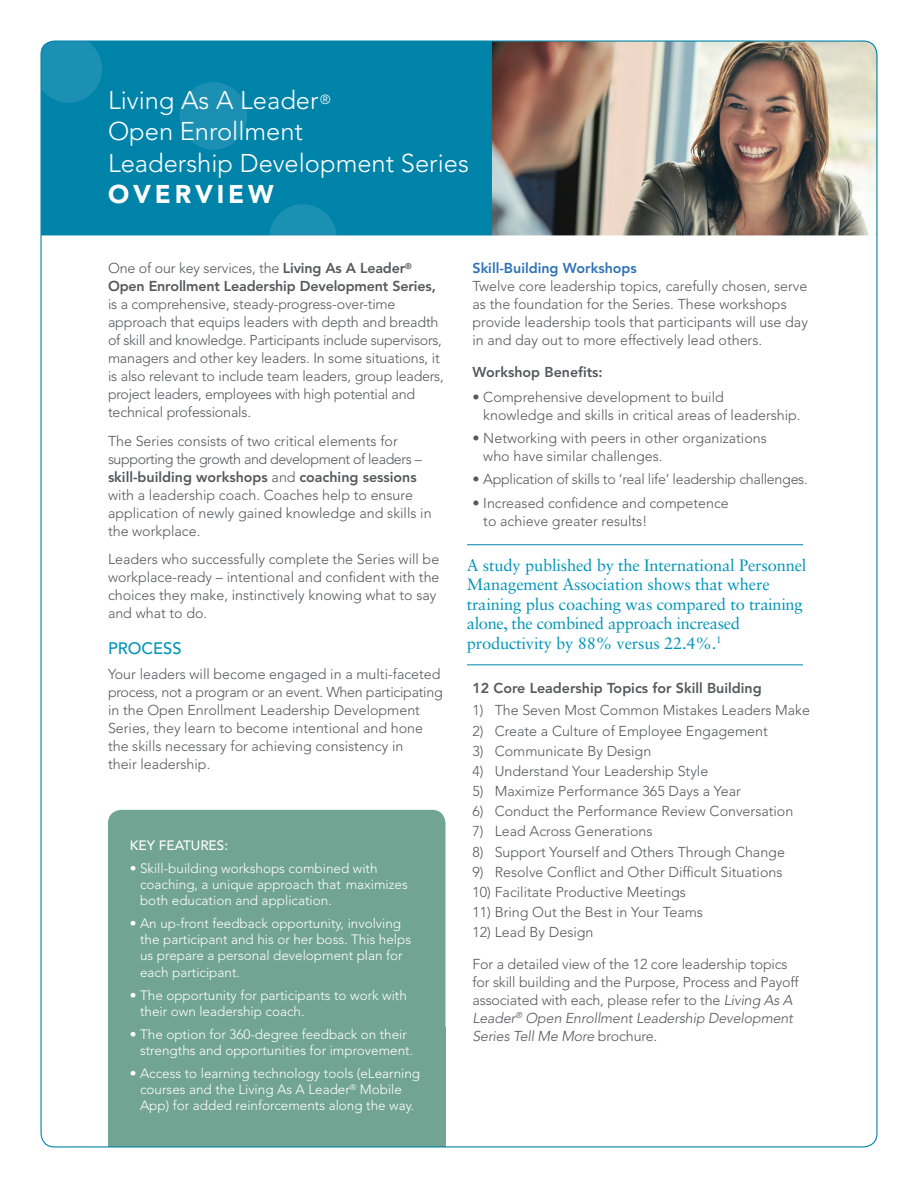
<style>
.page{position:relative;width:918px;height:1188px;background:#fff}
.page>*{position:absolute;margin:0;border:0;box-sizing:border-box;transform-origin:0 0}
.t1{font:300 25.5px "Avenir LT Std";color:#fff}
.t2{font:900 25.5px "Avenir LT Std";letter-spacing:.15em;color:#fff}
.t3{font:16.5px/19.5px "Sabon LT Std";letter-spacing:-.01em;color:#0095b8}
.t4{font:500 16.5px "Avenir LT Std";color:#0095b8}
.t5{font:300 14.25px/18px "Avenir LT Std";color:#57585a}
.t6{font:800 14.25px "Avenir LT Std";color:#57585a}
.t7{font:300 14.25px "Avenir LT Std";letter-spacing:-.02em;color:#57585a}
.t8{font:800 14.25px "Avenir LT Std";color:#2f71b7}
.t9{font:300 13.5px/16.2px "Avenir LT Std";color:#fff}
.t10{font:500 13.5px "Avenir LT Std";color:#fff}
.s1{font-weight:800}
.s2{font-style:italic}
</style>
<div class="page">
<div style="left:108px;top:810px;width:337px;height:300px;background:#71a492;border-radius:14px"></div>
<div style="left:108px;top:1027px;width:338px;height:121px;background:#71a492"></div>
<div style="left:42px;top:42px;width:450px;height:193px;background:#0083a9"></div>
<img style="left:492px;top:42px;width:385px;height:193px">
<svg style="left:269px;top:204px;width:68px;height:68px"></svg>
<div style="left:180px;top:82px;width:67px;height:68px;background:#1c90b2;border-radius:50%"></div>
<svg style="left:35px;top:35px;width:67px;height:68px;background:#2c98b7"></svg>
<hr style="left:467px;top:544px;width:336px;height:1px;background:#0083a9">
<hr style="left:467px;top:664px;width:336px;height:1px;background:#0083a9">
<p class="t1" style="left:108px;top:85px;width:224px">Living As A Leader<sup>®</sup></p>
<p class="t1" style="left:108px;top:116px;width:197px">Open Enrollment</p>
<p class="t1" style="left:108px;top:148px;width:362px">Leadership Development Series</p>
<p class="t2" style="left:108px;top:179px;width:167px">OVERVIEW</p>
<p class="t5" style="left:108px;top:259px;width:337px">One of our key services, the <span class="s1">Living As A Leader</span><sup>® </sup><span class="s1">Open Enrollment Leadership Development Series, </span>is a comprehensive, steady-progress-over-time approach that equips leaders with depth and breadth of skill and knowledge. Participants include supervisors, managers and other key leaders. In some situations, it is also relevant to include team leaders, group leaders, project leaders, employees with high potential and technical professionals.</p>
<p class="t5" style="left:108px;top:432px;width:325px">The Series consists of two critical elements for supporting the growth and development of leaders – <span class="s1">skill-building workshops</span> and <span class="s1">coaching sessions </span>with a leadership coach. Coaches help to ensure application of newly gained knowledge and skills in the workplace.</p>
<p class="t5" style="left:108px;top:550px;width:333px">Leaders who successfully complete the Series will be workplace-ready – intentional and confident with the choices they make, instinctively knowing what to say and what to do.</p>
<p class="t4" style="left:108px;top:639px;width:75px">PROCESS</p>
<p class="t5" style="left:108px;top:665px;width:336px">Your leaders will become engaged in a multi-faceted process, not a program or an event. When participating in the Open Enrollment Leadership Development Series, they learn to become intentional and hone the skills necessary for achieving consistency in<br>their leadership.</p>
<p class="t10" style="left:130px;top:837px;width:100px">KEY FEATURES:</p>
<p class="t9" style="left:140px;top:860px;width:269px;text-indent:-10px">• Skill-building workshops combined with coaching, a unique approach that maximizes both education and application.</p>
<p class="t9" style="left:140px;top:915px;width:273px;text-indent:-10px">• An up-front feedback opportunity, involving the participant and his or her boss. This helps us prepare a personal development plan for each participant.</p>
<p class="t9" style="left:140px;top:987px;width:268px;text-indent:-10px">• The opportunity for participants to work with their own leadership coach.</p>
<p class="t9" style="left:140px;top:1026px;width:275px;text-indent:-10px">• The option for 360-degree feedback on their strengths and opportunities for improvement.</p>
<p class="t9" style="left:130px;top:1065px;width:292px;text-align:center">• Access to learning technology tools (eLearning courses and the Living As A Leader<sup>®</sup> Mobile<br>App) for added reinforcements along the way.</p>
<p class="t8" style="left:472px;top:260px;width:166px">Skill-Building Workshops</p>
<p class="t5" style="left:472px;top:277px;width:337px">Twelve core leadership topics, carefully chosen, serve as the foundation for the Series. These workshops provide leadership tools that participants will use day in and day out to more effectively lead others.</p>
<p class="t6" style="left:472px;top:363px;width:132px">Workshop Benefits:</p>
<p class="t5" style="left:483px;top:388px;width:319px;text-indent:-11px">• Comprehensive development to build<br>knowledge and skills in critical areas of leadership.</p>
<p class="t5" style="left:483px;top:429px;width:285px;text-indent:-11px">• Networking with peers in other organizations who have similar challenges.</p>
<p class="t7" style="left:472px;top:471px;width:337px">• Application of skills to ‘real life’ leadership challenges.</p>
<p class="t5" style="left:483px;top:494px;width:247px;text-indent:-11px">• Increased confidence and competence to achieve greater results!</p>
<p class="t3" style="left:467px;top:555px;width:341px">A study published by the International Personnel Management Association shows that where training plus coaching was compared to training alone, the combined approach increased productivity by 88% versus 22.4%.<sup>1</sup></p>
<p class="t6" style="left:472px;top:680px;width:291px">12 Core Leadership Topics for Skill Building</p>
<p class="t5" style="left:472px;top:702px;width:339px">1) The Seven Most Common Mistakes Leaders Make</p>
<p class="t5" style="left:472px;top:722px;width:297px">2) Create a Culture of Employee Engagement</p>
<p class="t5" style="left:472px;top:742px;width:180px">3) Communicate By Design</p>
<p class="t5" style="left:472px;top:762px;width:237px">4) Understand Your Leadership Style</p>
<p class="t5" style="left:472px;top:782px;width:270px">5) Maximize Performance 365 Days a Year</p>
<p class="t5" style="left:472px;top:802px;width:322px">6) Conduct the Performance Review Conversation</p>
<p class="t5" style="left:472px;top:823px;width:182px">7) Lead Across Generations</p>
<p class="t5" style="left:472px;top:843px;width:314px">8) Support Yourself and Others Through Change</p>
<p class="t5" style="left:472px;top:863px;width:311px">9) Resolve Conflict and Other Difficult Situations</p>
<p class="t5" style="left:472px;top:883px;width:215px">10) Facilitate Productive Meetings</p>
<p class="t5" style="left:472px;top:903px;width:232px">11) Bring Out the Best in Your Teams</p>
<p class="t5" style="left:472px;top:923px;width:122px">12) Lead By Design</p>
<p class="t5" style="left:472px;top:955px;width:317px">For a detailed view of the 12 core leadership topics</p>
<p class="t5" style="left:472px;top:973px;width:328px">for skill building and the Purpose, Process and Payoff associated with each, please refer to the <span class="s2">Living As A Leader</span><sup>®</sup> <span class="s2">Open Enrollment Leadership Development Series Tell Me More</span> brochure.</p>
</div>
